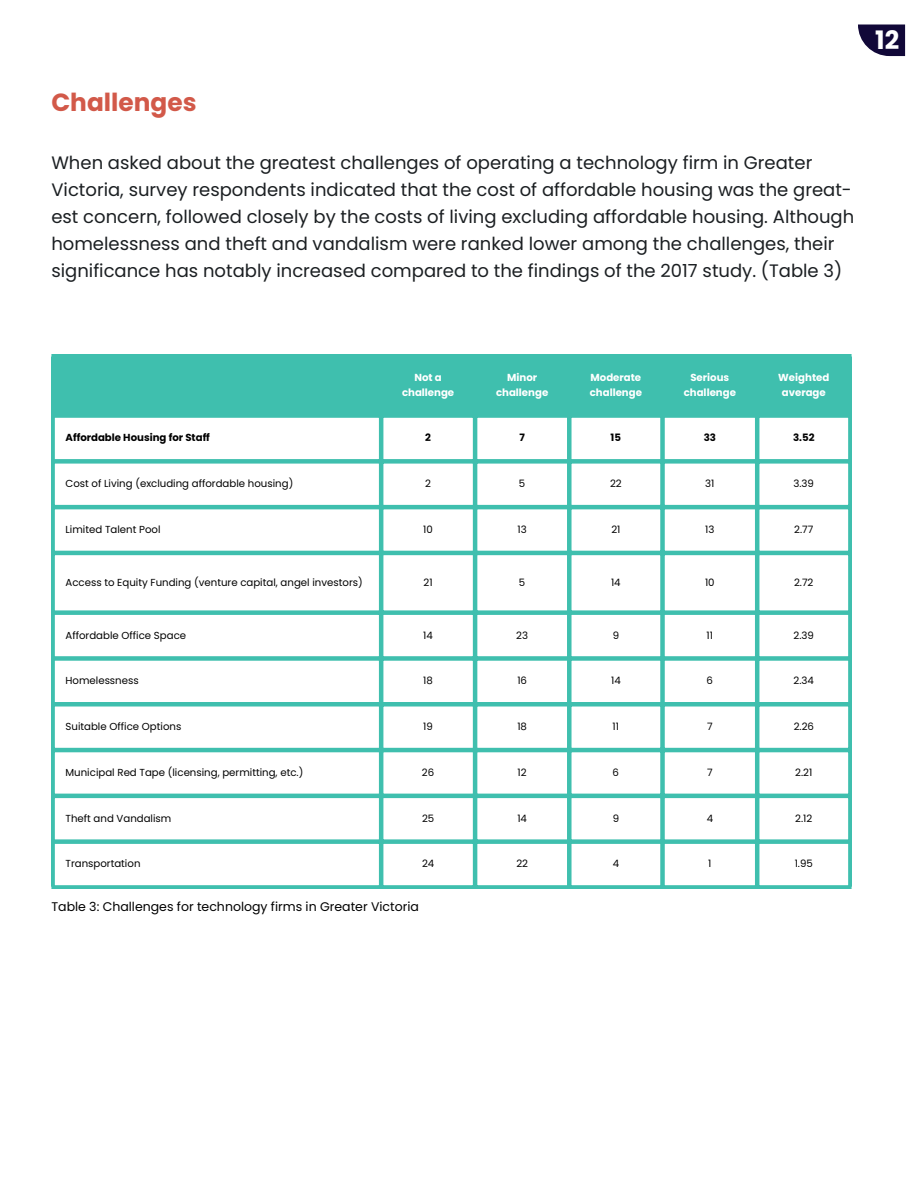
<style>
.page{position:relative;width:918px;height:1188px;background:#fff}
.page>*{position:absolute;margin:0;border:0;box-sizing:border-box;transform-origin:0 0}
.t1{font:700 25.35px "Poppins";color:#fff}
.t2{font:700 24.75px "Poppins";color:#d25949}
.t3{font:18px/27px "Poppins";color:#1b1f22}
.t4{font:12.45px "Poppins";color:#000001}
.t5{font:10.2px "Poppins";color:#000001}
.t6{font:700 10.2px/14.1px "Poppins";color:#fff;text-align:center}
.t7{font:700 10.2px "Poppins";color:#000001}
</style>
<div class="page">
<svg style="left:858px;top:25px;width:47px;height:31px"></svg>
<div style="left:55px;top:358px;width:793px;height:55px;background:#3fbfae"></div>
<svg style="left:51px;top:358px;width:4px;height:527px;background:#44c0b0"></svg>
<hr style="left:379px;top:357px;width:4px;height:529px;background:#3fbfae">
<hr style="left:473px;top:357px;width:4px;height:529px;background:#3fbfae">
<div style="left:567px;top:357px;width:5px;height:529px;background:#3fbfae"></div>
<div style="left:660px;top:357px;width:5px;height:529px;background:#3fbfae"></div>
<hr style="left:755px;top:357px;width:4px;height:529px;background:#3fbfae">
<svg style="left:848px;top:358px;width:4px;height:527px;background:#45c0b0"></svg>
<hr style="left:51px;top:354px;width:801px;height:4px;background:#3fbfae">
<div style="left:51px;top:413px;width:801px;height:5px;background:#3fbfae"></div>
<div style="left:51px;top:459px;width:801px;height:5px;background:#3fbfae"></div>
<hr style="left:51px;top:505px;width:801px;height:4px;background:#3fbfae">
<hr style="left:51px;top:551px;width:801px;height:4px;background:#3fbfae">
<div style="left:51px;top:610px;width:801px;height:5px;background:#3fbfae"></div>
<div style="left:51px;top:656px;width:801px;height:5px;background:#3fbfae"></div>
<div style="left:51px;top:702px;width:801px;height:5px;background:#3fbfae"></div>
<hr style="left:51px;top:748px;width:801px;height:4px;background:#3fbfae">
<hr style="left:51px;top:794px;width:801px;height:4px;background:#3fbfae">
<div style="left:51px;top:839px;width:801px;height:5px;background:#3fbfae"></div>
<svg style="left:51px;top:885px;width:801px;height:4px;background:#47c1b1"></svg>
<h2 class="t2" style="left:51px;top:85px;width:147px">Challenges</h2>
<p class="t3" style="left:51px;top:149px;width:804px">When asked about the greatest challenges of operating a technology firm in Greater Victoria, survey respondents indicated that the cost of affordable housing was the great&shy;est concern, followed closely by the costs of living excluding affordable housing. Although homelessness and theft and vandalism were ranked lower among the challenges, their significance has notably increased compared to the findings of the 2017 study. (Table 3)</p>
<h1 class="t1" style="left:875px;top:22px;width:26px">12</h1>
<p class="t6" style="left:402px;top:371px;width:54px">Not a challenge</p>
<p class="t6" style="left:496px;top:371px;width:54px">Minor challenge</p>
<p class="t6" style="left:590px;top:371px;width:54px;text-align:left">Moderate challenge</p>
<p class="t6" style="left:684px;top:371px;width:54px">Serious challenge</p>
<p class="t6" style="left:778px;top:371px;width:53px">Weighted average</p>
<p class="t7" style="left:66px;top:431px;width:146px">Affordable Housing for Staff</p>
<p class="t7" style="left:425px;top:431px;width:7px">2</p>
<p class="t7" style="left:519px;top:431px;width:7px">7</p>
<p class="t7" style="left:611px;top:431px;width:12px">15</p>
<p class="t7" style="left:704px;top:431px;width:14px">33</p>
<p class="t7" style="left:793px;top:431px;width:23px">3.52</p>
<p class="t5" style="left:66px;top:476px;width:229px">Cost of Living (excluding affordable housing)</p>
<p class="t5" style="left:425px;top:476px;width:7px">2</p>
<p class="t5" style="left:519px;top:476px;width:8px">5</p>
<p class="t5" style="left:610px;top:476px;width:13px">22</p>
<p class="t5" style="left:705px;top:476px;width:11px">31</p>
<p class="t5" style="left:794px;top:476px;width:22px">3.39</p>
<p class="t5" style="left:66px;top:522px;width:97px">Limited Talent Pool</p>
<p class="t5" style="left:423px;top:522px;width:11px">10</p>
<p class="t5" style="left:518px;top:522px;width:11px">13</p>
<p class="t5" style="left:611px;top:522px;width:11px">21</p>
<p class="t5" style="left:705px;top:522px;width:11px">13</p>
<p class="t5" style="left:794px;top:522px;width:21px">2.77</p>
<p class="t5" style="left:66px;top:575px;width:299px">Access to Equity Funding (venture capital, angel investors)</p>
<p class="t5" style="left:424px;top:575px;width:11px">21</p>
<p class="t5" style="left:519px;top:575px;width:8px">5</p>
<p class="t5" style="left:611px;top:575px;width:11px">14</p>
<p class="t5" style="left:705px;top:575px;width:11px">10</p>
<p class="t5" style="left:794px;top:575px;width:21px">2.72</p>
<p class="t5" style="left:66px;top:628px;width:122px">Affordable Office Space</p>
<p class="t5" style="left:423px;top:628px;width:11px">14</p>
<p class="t5" style="left:516px;top:628px;width:13px">23</p>
<p class="t5" style="left:613px;top:628px;width:8px">9</p>
<p class="t5" style="left:707px;top:628px;width:8px">11</p>
<p class="t5" style="left:794px;top:628px;width:22px">2.39</p>
<p class="t5" style="left:66px;top:674px;width:75px">Homelessness</p>
<p class="t5" style="left:423px;top:674px;width:11px">18</p>
<p class="t5" style="left:517px;top:674px;width:11px">16</p>
<p class="t5" style="left:611px;top:674px;width:11px">14</p>
<p class="t5" style="left:707px;top:674px;width:8px">6</p>
<p class="t5" style="left:794px;top:674px;width:22px">2.34</p>
<p class="t5" style="left:66px;top:719px;width:117px">Suitable Office Options</p>
<p class="t5" style="left:423px;top:719px;width:11px">19</p>
<p class="t5" style="left:517px;top:719px;width:11px">18</p>
<p class="t5" style="left:613px;top:719px;width:8px">11</p>
<p class="t5" style="left:707px;top:719px;width:7px">7</p>
<p class="t5" style="left:794px;top:719px;width:22px">2.26</p>
<p class="t5" style="left:66px;top:765px;width:239px">Municipal Red Tape (licensing, permitting, etc.)</p>
<p class="t5" style="left:422px;top:765px;width:14px">26</p>
<p class="t5" style="left:518px;top:765px;width:11px">12</p>
<p class="t5" style="left:613px;top:765px;width:8px">6</p>
<p class="t5" style="left:707px;top:765px;width:7px">7</p>
<p class="t5" style="left:795px;top:765px;width:19px">2.21</p>
<p class="t5" style="left:66px;top:811px;width:107px">Theft and Vandalism</p>
<p class="t5" style="left:422px;top:811px;width:14px">25</p>
<p class="t5" style="left:517px;top:811px;width:11px">14</p>
<p class="t5" style="left:613px;top:811px;width:8px">9</p>
<p class="t5" style="left:707px;top:811px;width:8px">4</p>
<p class="t5" style="left:795px;top:811px;width:19px">2.12</p>
<p class="t5" style="left:66px;top:857px;width:77px">Transportation</p>
<p class="t5" style="left:422px;top:857px;width:14px">24</p>
<p class="t5" style="left:516px;top:857px;width:13px">22</p>
<p class="t5" style="left:613px;top:857px;width:8px">4</p>
<p class="t5" style="left:708px;top:857px;width:5px">1</p>
<p class="t5" style="left:795px;top:857px;width:20px">1.95</p>
<p class="t4" style="left:51px;top:898px;width:369px">Table 3: Challenges for technology firms in Greater Victoria</p>
</div>
